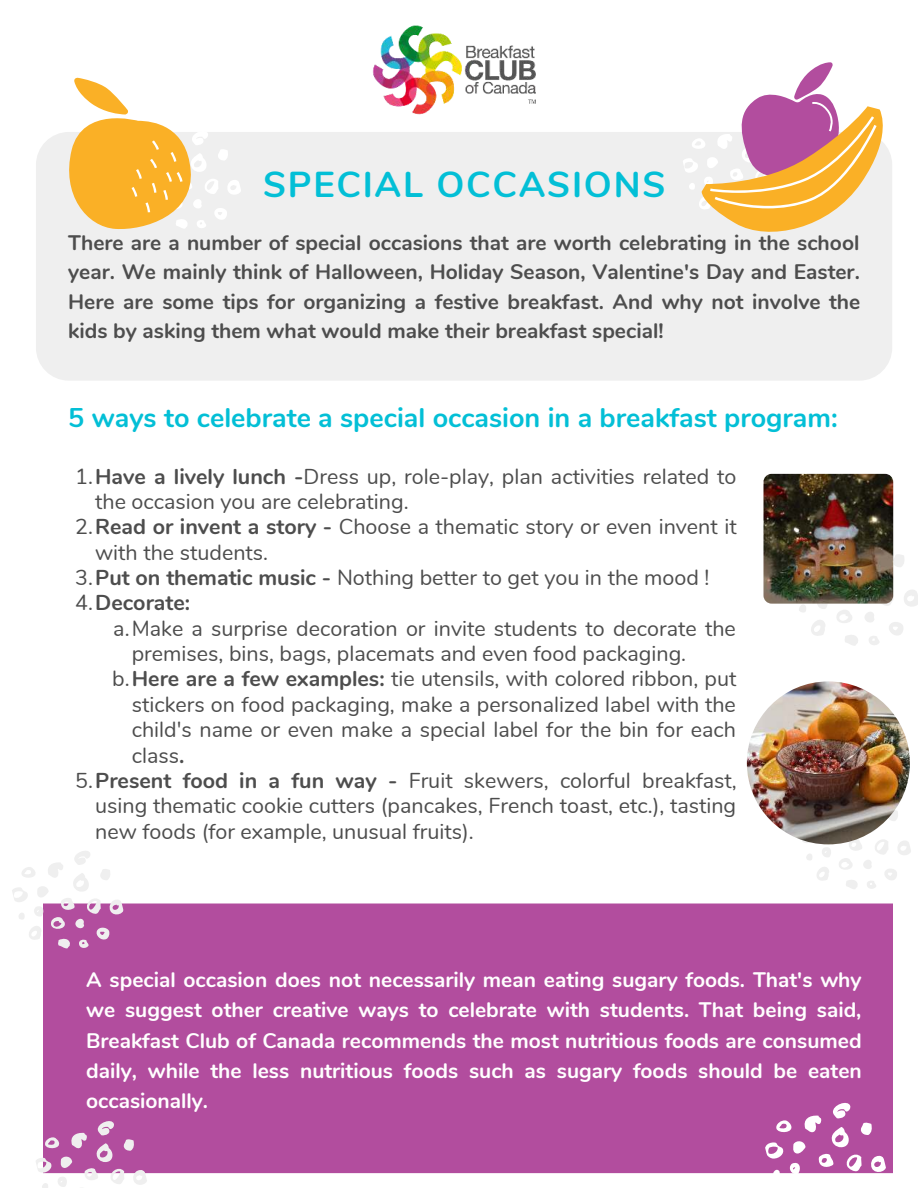
<style>
.page{position:relative;width:918px;height:1188px;background:#fff}
.page>*{position:absolute;margin:0;border:0;box-sizing:border-box;transform-origin:0 0}
.t1{font:700 36px "Nunito";letter-spacing:.05em;color:#03bfd6}
.t2{font:700 27px "Nunito";color:#03bfd6}
.t3{font:21.45px "Nunito";color:#4d4d4d}
.t4{font:700 21.45px "Nunito";color:#4d4d4d}
.t5{font:700 21px/30.3px "Nunito";color:#fff;text-align:justify}
.t6{font:700 21px/29.2px "Nunito";color:#4d4d4d;text-align:justify}
.s1{font-weight:700}
.s2{font-weight:400}
</style>
<div class="page">
<div style="left:36px;top:132px;width:856px;height:249px;background:#efefef;border-radius:33px"></div>
<svg style="left:683px;top:62px;width:200px;height:170px"></svg>
<svg style="left:69px;top:78px;width:172px;height:151px"></svg>
<div style="left:43px;top:904px;width:850px;height:269px;background:#b24d9e"></div>
<svg style="left:36px;top:1117px;width:115px;height:71px"></svg>
<svg style="left:761px;top:1099px;width:129px;height:75px;background:#bf6caf"></svg>
<svg style="left:12px;top:851px;width:115px;height:98px"></svg>
<svg style="left:795px;top:789px;width:116px;height:100px"></svg>
<svg style="left:799px;top:529px;width:119px;height:117px"></svg>
<img style="left:372px;top:25px;width:164px;height:90px">
<img style="left:763px;top:474px;width:130px;height:130px;border-radius:8px">
<img style="left:747px;top:681px;width:163px;height:163px;border-radius:50%">
<h1 class="t1" style="left:263px;top:158px;width:404px">SPECIAL OCCASIONS</h1>
<p class="t6" style="left:68px;top:227px;width:794px">There are a number of special occasions that are worth celebrating in the school year. We mainly think of Halloween, Holiday Season, Valentine's Day and Easter.<br>Here are some tips for organizing a festive breakfast. And why not involve the kids by asking them what would make their breakfast special!</p>
<p class="t2" style="left:68px;top:398px;width:771px">5 ways to celebrate a special occasion in a breakfast program:</p>
<p class="t3" style="left:75px;top:460px;width:663px">1.<span class="s1">Have a lively lunch -</span>Dress up, role-play, plan activities related to</p>
<p class="t3" style="left:95px;top:486px;width:315px">the occasion you are celebrating.</p>
<p class="t3" style="left:75px;top:511px;width:663px">2.<span class="s1">Read or invent a story -</span> Choose a thematic story or even invent it</p>
<p class="t3" style="left:95px;top:536px;width:174px">with the students.</p>
<p class="t3" style="left:75px;top:562px;width:636px">3.<span class="s1">Put on thematic music -</span> Nothing better to get you in the mood !</p>
<p class="t4" style="left:75px;top:587px;width:117px"><span class="s2">4.</span>Decorate:</p>
<p class="t3" style="left:113px;top:613px;width:624px">a.Make a surprise decoration or invite students to decorate the</p>
<p class="t3" style="left:132px;top:638px;width:556px">premises, bins, bags, placemats and even food packaging.</p>
<p class="t3" style="left:112px;top:663px;width:626px">b.<span class="s1">Here are a few examples:</span> tie utensils, with colored ribbon, put</p>
<p class="t3" style="left:132px;top:689px;width:606px">stickers on food packaging, make a personalized label with the</p>
<p class="t3" style="left:132px;top:714px;width:606px">child's name or even make a special label for the bin for each</p>
<p class="t3" style="left:132px;top:739px;width:54px">class<span class="s1">.</span></p>
<p class="t3" style="left:75px;top:765px;width:663px">5.<span class="s1">Present food in a fun way -</span> Fruit skewers, colorful breakfast,</p>
<p class="t3" style="left:95px;top:790px;width:643px">using thematic cookie cutters (pancakes, French toast, etc.), tasting</p>
<p class="t3" style="left:95px;top:815px;width:380px">new foods (for example, unusual fruits).</p>
<p class="t5" style="left:86px;top:963px;width:777px">A special occasion does not necessarily mean eating sugary foods. That's why we suggest other creative ways to celebrate with students. That being said, Breakfast Club of Canada recommends the most nutritious foods are consumed daily, while the less nutritious foods such as sugary foods should be eaten occasionally.</p>
</div>
